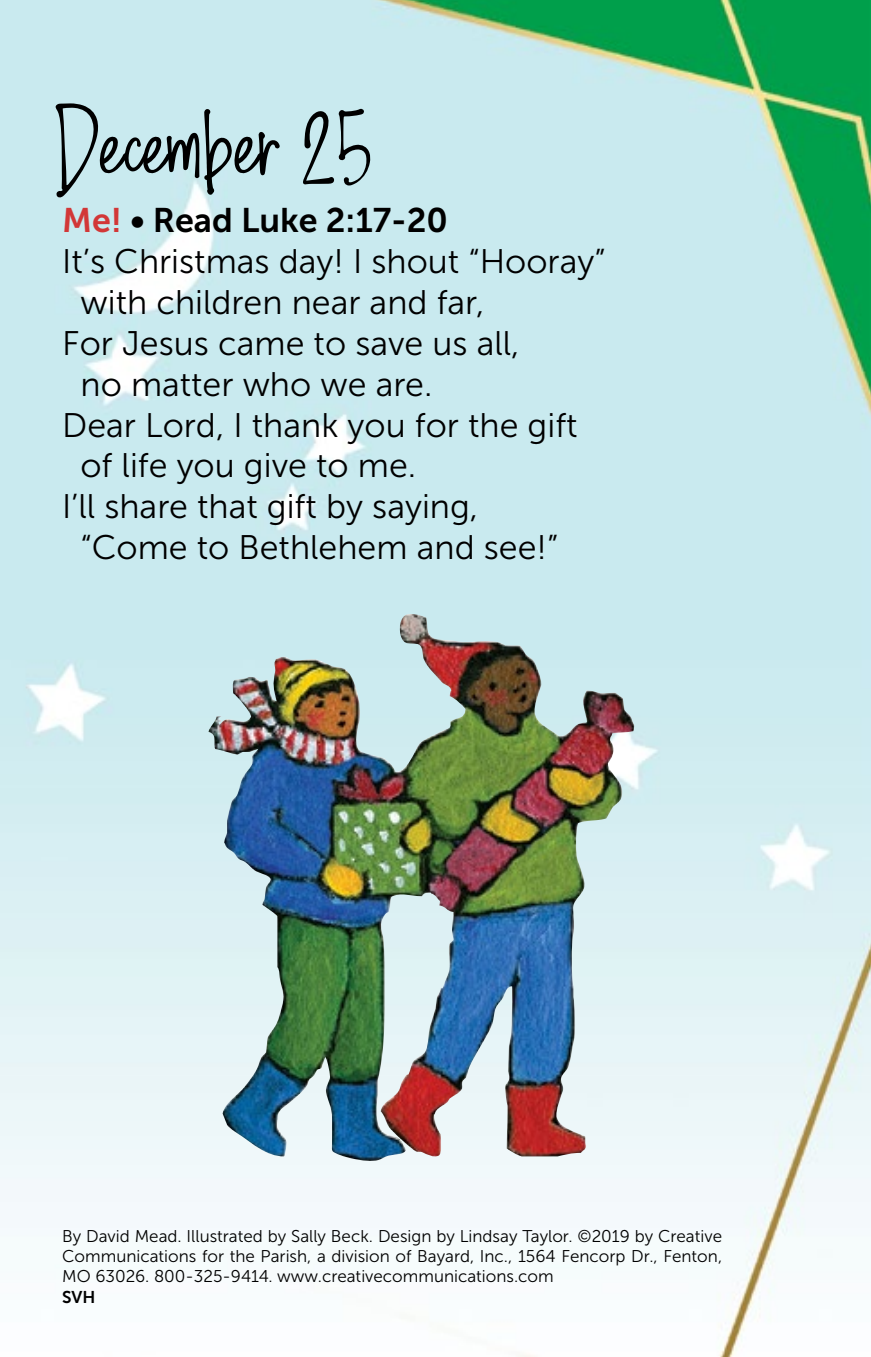
<style>
.page{position:relative;width:871px;height:1357px;background:#fff}
.page>*{position:absolute;margin:0;border:0;box-sizing:border-box;transform-origin:0 0}
.t1{font:102.15px "Ding Dong";color:#000}
.t2{font:33.98px "Museo Sans 300";color:#000}
.t3{font:33.98px "Museo Sans 700";color:#000}
.t4{font:17.1px/20.5px "Museo Sans 300";color:#000;text-align:justify}
.t5{font:17.1px "Museo Sans 700";color:#000}
.s1{color:#d23737}
</style>
<div class="page">
<img style="left:0;top:0;width:871px;height:1357px">
<img style="left:208px;top:618px;width:257px;height:545px">
<h1 class="t1" style="left:62px;top:77px;width:313px">December 25</h1>
<h2 class="t3" style="left:62px;top:202px;width:387px"><span class="s1">Me!</span> • Read Luke 2:17-20</h2>
<h2 class="t2" style="left:62px;top:243px;width:545px">It’s Christmas day! I shout “Hooray”</h2>
<h2 class="t2" style="left:81px;top:284px;width:405px">with children near and far,</h2>
<h2 class="t2" style="left:62px;top:325px;width:459px">For Jesus came to save us all,</h2>
<h2 class="t2" style="left:81px;top:366px;width:353px">no matter who we are.</h2>
<h2 class="t2" style="left:62px;top:406px;width:517px">Dear Lord, I thank you for the gift</h2>
<h2 class="t2" style="left:81px;top:447px;width:337px">of life you give to me.</h2>
<h2 class="t2" style="left:62px;top:488px;width:417px">I’ll share that gift by saying,</h2>
<h2 class="t2" style="left:81px;top:529px;width:479px">“Come to Bethlehem and see!”</h2>
<p class="t4" style="left:62px;top:1225px;width:661px">By David Mead. Illustrated by Sally Beck. Design by Lindsay Taylor. ©2019 by Creative Communications for the Parish, a division of Bayard, Inc., 1564 Fencorp Dr., Fenton, MO 63026. 800-325-9414. www.creativecommunications.com</p>
<p class="t5" style="left:62px;top:1287px;width:35px">SVH</p>
</div>
